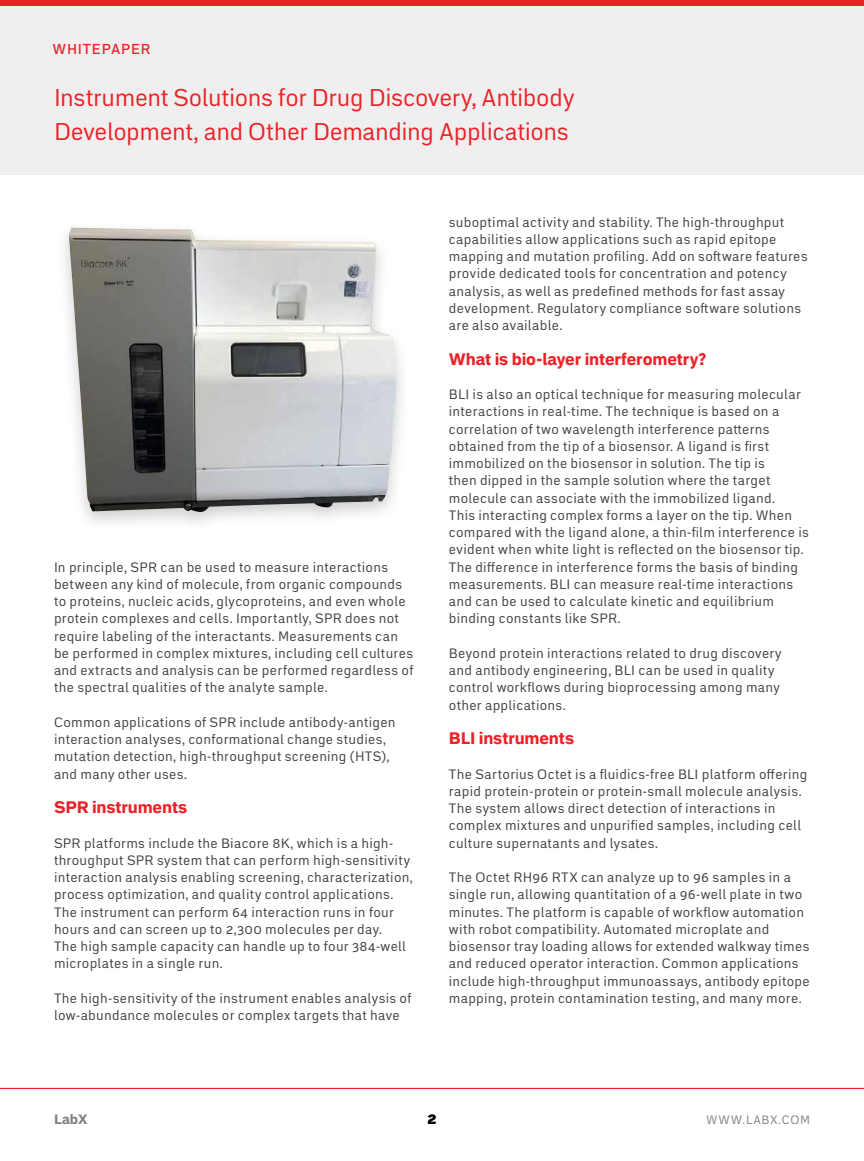
<style>
.page{position:relative;width:864px;height:1161px;background:#fff}
.page>*{position:absolute;margin:0;border:0;box-sizing:border-box;transform-origin:0 0}
.t1{font:24px/34.5px "Embarcadero MVB Pro";letter-spacing:-.01em;color:#ed2126}
.t2{font:700 expanded 16.5px "Embarcadero MVB Pro";letter-spacing:-.005em;color:#ed2126}
.t3{font:900 15px "Embarcadero MVB Pro";color:#000}
.t4{font:500 14.25px "Embarcadero MVB Pro";letter-spacing:.055em;color:#ed2126}
.t5{font:13.5px/17.2px "Embarcadero MVB Pro";letter-spacing:.025em;color:#414042}
.t6{font:700 expanded 13.5px "Embarcadero MVB Pro";color:#808285}
.t7{font:12px "Embarcadero MVB Pro";letter-spacing:.055em;color:#808285}
</style>
<div class="page">
<div style="left:0;top:0;width:864px;height:175px;background:#efeff0"></div>
<hr style="left:0;top:1088px;width:864px;height:1px;background:#ed2126">
<div style="left:0;top:0;width:864px;height:6px;background:#ed2126"></div>
<div style="left:54px;top:219px;width:357px;height:314px;background:#000;opacity:.2"></div>
<img style="left:69px;top:228px;width:327px;height:284px">
<p class="t4" style="left:53px;top:39px;width:99px">WHITEPAPER</p>
<h1 class="t1" style="left:54px;top:79px;width:522px">Instrument Solutions for Drug Discovery, Antibody<br>Development, and Other Demanding Applications</h1>
<p class="t5" style="left:54px;top:558px;width:361px">In principle, SPR can be used to measure interactions between any kind of molecule, from organic compounds to proteins, nucleic acids, glycoproteins, and even whole protein complexes and cells. Importantly, SPR does not require labeling of the interactants. Measurements can be performed in complex mixtures, including cell cultures and extracts and analysis can be performed regardless of the spectral qualities of the analyte sample.</p>
<p class="t5" style="left:54px;top:713px;width:343px">Common applications of SPR include antibody-antigen interaction analyses, conformational change studies, mutation detection, high-throughput screening (HTS), and many other uses.</p>
<p class="t2" style="left:54px;top:795px;width:135px">SPR instruments</p>
<p class="t5" style="left:54px;top:834px;width:360px">SPR platforms include the Biacore 8K, which is a high&shy;throughput SPR system that can perform high-sensitivity interaction analysis enabling screening, characterization, process optimization, and quality control applications.<br>The instrument can perform 64 interaction runs in four hours and can screen up to 2,300 molecules per day.<br>The high sample capacity can handle up to four 384-well microplates in a single run.</p>
<p class="t5" style="left:54px;top:989px;width:359px">The high-sensitivity of the instrument enables analysis of low-abundance molecules or complex targets that have</p>
<p class="t5" style="left:449px;top:213px;width:360px">suboptimal activity and stability. The high-throughput capabilities allow applications such as rapid epitope mapping and mutation profiling. Add on software features provide dedicated tools for concentration and potency analysis, as well as predefined methods for fast assay development. Regulatory compliance software solutions are also available.</p>
<p class="t2" style="left:449px;top:347px;width:259px">What is bio-layer interferometry?</p>
<p class="t5" style="left:449px;top:385px;width:362px">BLI is also an optical technique for measuring molecular interactions in real-time. The technique is based on a correlation of two wavelength interference patterns obtained from the tip of a biosensor. A ligand is first immobilized on the biosensor in solution. The tip is<br>then dipped in the sample solution where the target molecule can associate with the immobilized ligand.<br>This interacting complex forms a layer on the tip. When compared with the ligand alone, a thin-film interference is evident when white light is reflected on the biosensor tip.<br>The difference in interference forms the basis of binding measurements. BLI can measure real-time interactions and can be used to calculate kinetic and equilibrium binding constants like SPR.</p>
<p class="t5" style="left:449px;top:644px;width:334px">Beyond protein interactions related to drug discovery and antibody engineering, BLI can be used in quality control workflows during bioprocessing among many other applications.</p>
<p class="t2" style="left:449px;top:726px;width:127px">BLI instruments</p>
<p class="t5" style="left:449px;top:765px;width:360px">The Sartorius Octet is a fluidics-free BLI platform offering rapid protein-protein or protein-small molecule analysis.<br>The system allows direct detection of interactions in complex mixtures and unpurified samples, including cell culture supernatants and lysates.</p>
<p class="t5" style="left:449px;top:868px;width:362px">The Octet RH96 RTX can analyze up to 96 samples in a single run, allowing quantitation of a 96-well plate in two minutes. The platform is capable of workflow automation with robot compatibility. Automated microplate and biosensor tray loading allows for extended walkway times and reduced operator interaction. Common applications include high-throughput immunoassays, antibody epitope mapping, protein contamination testing, and many more.</p>
<p class="t6" style="left:54px;top:1109px;width:35px">LabX</p>
<p class="t3" style="left:427px;top:1107px;width:11px">2</p>
<p class="t7" style="left:706px;top:1111px;width:105px">WWW.LABX.COM</p>
</div>
